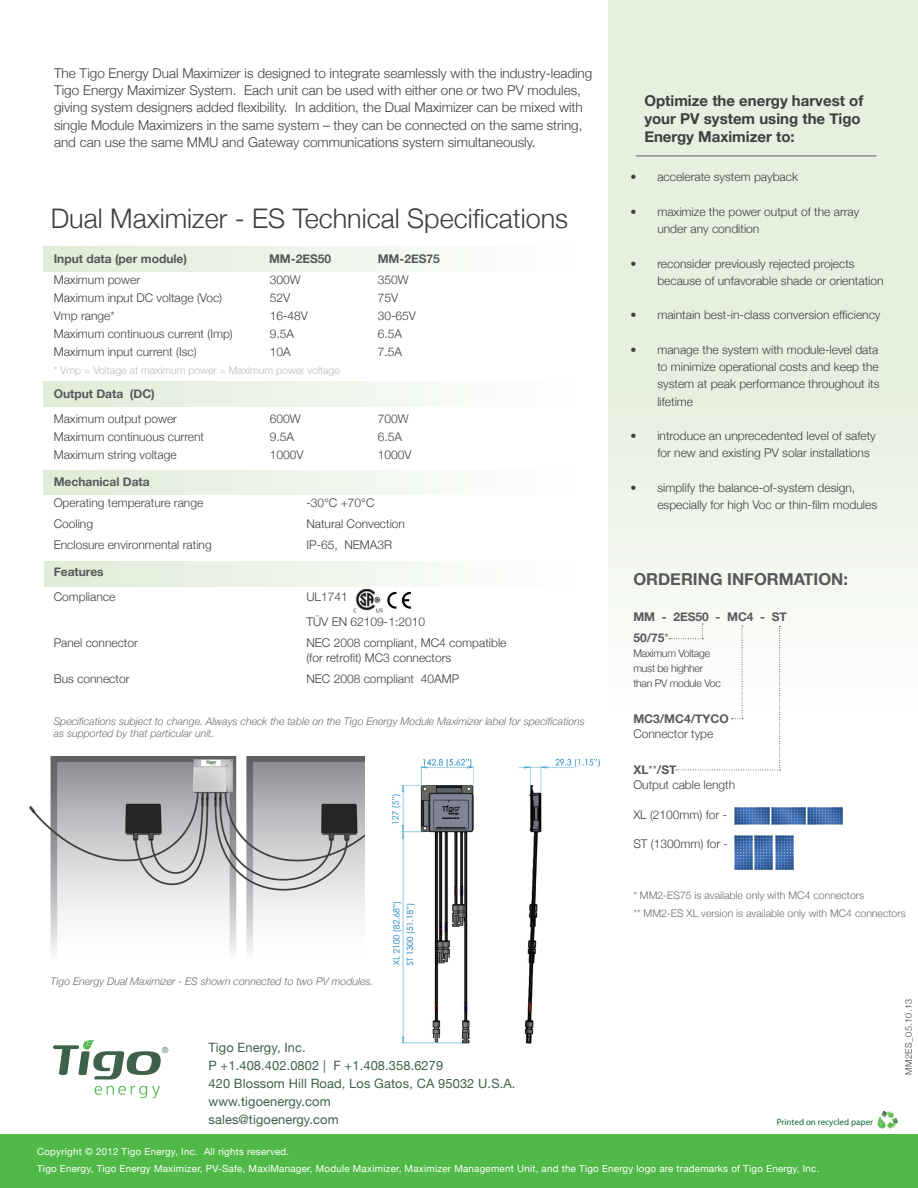
<style>
.page{position:relative;width:918px;height:1188px;background:#fff}
.page>*{position:absolute;margin:0;border:0;box-sizing:border-box;transform-origin:0 0}
.t1{font:300 27px "Helvetica Neue";color:#3e3e3f}
.t2{font:700 16.5px "Helvetica Neue";color:#57585a}
.t3{font:700 15px/18px "Helvetica Neue";color:#3e3e3f}
.t4{font:300 13.5px/17.2px "Helvetica Neue";color:#3e3e3f}
.t5{font:12.9px/18px "Helvetica Neue";letter-spacing:.01em;color:#3d614a}
.t6{font:300 12px/17.2px "Helvetica Neue";color:#3e3e3f}
.t7{font:700 12px/21px "Helvetica Neue";color:#57585a}
.t8{font:italic 300 10.5px/12px "Helvetica Neue";color:#6c6d70}
.t9{font:300 10.5px/18px "Helvetica Neue";color:#6c6d70}
.t10{font:300 10.5px "Helvetica Neue";color:#babbbe}
.t11{font:300 10.5px/15px "Helvetica Neue";letter-spacing:-.025em;color:#3e3e3f}
.t12{font:9.75px/17.2px "Helvetica Neue";letter-spacing:.025em;color:#fff}
.t13{font:9px "Myriad Pro";color:#0c6638}
.t14{font:300 9px "Helvetica Neue";letter-spacing:.05em;color:#3e3e3f}
.s1{font-weight:300;color:#3e3e3f}
.s2{font-weight:700;color:#57585a}
</style>
<div class="page">
<div style="left:608px;top:0;width:310px;height:1140px;background:linear-gradient(to bottom,#e0ecd7,#fff)"></div>
<div style="left:44px;top:247px;width:533px;height:24px;background:linear-gradient(to right,#dfecd6,#fefffe)"></div>
<div style="left:44px;top:382px;width:533px;height:24px;background:linear-gradient(to right,#dfecd6,#fefffe)"></div>
<div style="left:44px;top:471px;width:533px;height:24px;background:linear-gradient(to right,#dfecd6,#fefffe)"></div>
<div style="left:44px;top:562px;width:533px;height:24px;background:linear-gradient(to right,#dfecd6,#fefefe)"></div>
<div style="left:0;top:1134px;width:918px;height:54px;background:#51b948"></div>
<hr style="left:636px;top:155px;width:241px;height:1px;background:#6c6d70">
<img style="left:353px;top:590px;width:30px;height:23px">
<img style="left:387px;top:591px;width:24px;height:18px">
<svg style="left:95px;top:1086px;width:65px;height:12px"></svg>
<svg style="left:53px;top:1040px;width:115px;height:40px"></svg>
<svg style="left:874px;top:1111px;width:24px;height:18px"></svg>
<img style="left:30px;top:757px;width:335px;height:197px">
<img style="left:392px;top:727px;width:223px;height:342px">
<svg style="left:669px;top:624px;width:112px;height:147px"></svg>
<img style="left:735px;top:835px;width:17px;height:35px">
<img style="left:755px;top:835px;width:18px;height:35px">
<img style="left:775px;top:835px;width:18px;height:35px">
<img style="left:735px;top:807px;width:34px;height:18px">
<img style="left:771px;top:807px;width:34px;height:18px">
<img style="left:808px;top:807px;width:34px;height:18px">
<p class="t4" style="left:54px;top:64px;width:540px">The Tigo Energy Dual Maximizer is designed to integrate seamlessly with the industry-leading Tigo Energy Maximizer System. Each unit can be used with either one or two PV modules, giving system designers added flexibility. In addition, the Dual Maximizer can be mixed with single Module Maximizers in the same system – they can be connected on the same string, and can use the same MMU and Gateway communications system simultaneously.</p>
<h1 class="t1" style="left:51px;top:202px;width:519px">Dual Maximizer - ES Technical Specifications</h1>
<p class="t7" style="left:54px;top:248px;width:135px">Input data (per module)</p>
<p class="t7" style="left:269px;top:248px;width:64px">MM-2ES50</p>
<p class="t7" style="left:378px;top:248px;width:64px">MM-2ES75</p>
<p class="t6" style="left:54px;top:271px;width:88px">Maximum power</p>
<p class="t6" style="left:270px;top:271px;width:32px">300W</p>
<p class="t6" style="left:378px;top:271px;width:32px">350W</p>
<p class="t6" style="left:54px;top:289px;width:170px">Maximum input DC voltage (Voc)</p>
<p class="t6" style="left:270px;top:289px;width:22px">52V</p>
<p class="t6" style="left:378px;top:289px;width:22px">75V</p>
<p class="t6" style="left:54px;top:307px;width:62px">Vmp range*</p>
<p class="t6" style="left:270px;top:307px;width:40px">16-48V</p>
<p class="t6" style="left:378px;top:307px;width:40px">30-65V</p>
<p class="t6" style="left:54px;top:325px;width:181px">Maximum continuous current (Imp)</p>
<p class="t6" style="left:270px;top:325px;width:26px">9.5A</p>
<p class="t6" style="left:378px;top:325px;width:26px">6.5A</p>
<p class="t6" style="left:54px;top:343px;width:144px">Maximum input current (Isc)</p>
<p class="t6" style="left:270px;top:343px;width:22px">10A</p>
<p class="t6" style="left:378px;top:343px;width:26px">7.5A</p>
<p class="t10" style="left:54px;top:364px;width:288px">* Vmp = Voltage at maximum power = Maximum power voltage</p>
<p class="t7" style="left:54px;top:383px;width:103px">Output Data (DC)</p>
<p class="t6" style="left:54px;top:410px;width:125px">Maximum output power</p>
<p class="t6" style="left:270px;top:410px;width:32px">600W</p>
<p class="t6" style="left:378px;top:410px;width:32px">700W</p>
<p class="t6" style="left:54px;top:428px;width:152px">Maximum continuous current</p>
<p class="t6" style="left:270px;top:428px;width:26px">9.5A</p>
<p class="t6" style="left:378px;top:428px;width:26px">6.5A</p>
<p class="t6" style="left:54px;top:446px;width:124px">Maximum string voltage</p>
<p class="t6" style="left:270px;top:446px;width:35px">1000V</p>
<p class="t6" style="left:378px;top:446px;width:35px">1000V</p>
<p class="t7" style="left:54px;top:471px;width:97px">Mechanical Data</p>
<p class="t6" style="left:54px;top:494px;width:151px">Operating temperature range</p>
<p class="t6" style="left:306px;top:494px;width:70px">-30°C +70°C</p>
<p class="t6" style="left:54px;top:515px;width:41px">Cooling</p>
<p class="t6" style="left:306px;top:515px;width:100px">Natural Convection</p>
<p class="t6" style="left:54px;top:536px;width:160px">Enclosure environmental rating</p>
<p class="t6" style="left:306px;top:536px;width:87px">IP-65, NEMA3R</p>
<p class="t7" style="left:54px;top:561px;width:52px">Features</p>
<p class="t6" style="left:54px;top:588px;width:63px">Compliance</p>
<p class="t6" style="left:306px;top:584px;width:120px;line-height:25.2px">UL1741<br>TÜV EN 62109-1:2010</p>
<p class="t6" style="left:54px;top:634px;width:86px">Panel connector</p>
<p class="t6" style="left:306px;top:635px;width:202px;line-height:15px">NEC 2008 compliant, MC4 compatible (for retrofit) MC3 connectors</p>
<p class="t6" style="left:54px;top:670px;width:77px">Bus connector</p>
<p class="t6" style="left:306px;top:670px;width:154px">NEC 2008 compliant 40AMP</p>
<p class="t8" style="left:54px;top:716px;width:533px">Specifications subject to change. Always check the table on the Tigo Energy Module Maximizer label for specifications as supported by that particular unit.</p>
<p class="t8" style="left:51px;top:975px;width:324px">Tigo Energy Dual Maximizer - ES shown connected to two PV modules.</p>
<p class="t5" style="left:208px;top:1038px;width:308px">Tigo Energy, Inc.<br>P +1.408.402.0802 | F +1.408.358.6279<br>420 Blossom Hill Road, Los Gatos, CA 95032 U.S.A. www.tigoenergy.com<br>sales@tigoenergy.com</p>
<p class="t3" style="left:644px;top:91px;width:221px">Optimize the energy harvest of your PV system using the Tigo<br>Energy Maximizer to:</p>
<p class="t6" style="left:630px;top:168px;width:169px">• accelerate system payback</p>
<p class="t6" style="left:657px;top:203px;width:204px;text-indent:-27px">• maximize the power output of the array under any condition</p>
<p class="t6" style="left:657px;top:255px;width:228px;text-indent:-27px">• reconsider previously rejected projects because of unfavorable shade or orientation</p>
<p class="t6" style="left:630px;top:306px;width:252px">• maintain best-in-class conversion efficiency</p>
<p class="t6" style="left:657px;top:341px;width:224px;text-align:justify;text-indent:-27px">• manage the system with module-level data to minimize operational costs and keep the system at peak performance throughout its lifetime</p>
<p class="t6" style="left:657px;top:427px;width:220px;text-indent:-27px">• introduce an unprecedented level of safety for new and existing PV solar installations</p>
<p class="t6" style="left:657px;top:479px;width:221px;text-indent:-27px">• simplify the balance-of-system design, especially for high Voc or thin-film modules</p>
<h2 class="t2" style="left:633px;top:569px;width:216px">ORDERING INFORMATION:</h2>
<p class="t7" style="left:633px;top:606px;width:155px">MM - 2ES50 - MC4 - ST<br>50/75<span class="s1">*</span></p>
<p class="t11" style="left:633px;top:646px;width:89px">Maximum Voltage must be highher than PV module Voc</p>
<p class="t7" style="left:633px;top:708px;width:97px">MC3/MC4/TYCO</p>
<p class="t6" style="left:633px;top:725px;width:82px">Connector type</p>
<p class="t6" style="left:633px;top:762px;width:103px;line-height:15px"><span class="s2">XL</span>**<span class="s2">/ST<br></span>Output cable length</p>
<p class="t6" style="left:633px;top:806px;width:95px">XL (2100mm) for -</p>
<p class="t6" style="left:633px;top:835px;width:96px">ST (1300mm) for -</p>
<p class="t9" style="left:633px;top:886px;width:274px">* MM2-ES75 is available only with MC4 connectors<br>** MM2-ES XL version is available only with MC4 connectors</p>
<p class="t13" style="left:777px;top:1116px;width:98px">Printed on recycled paper</p>
<p class="t14" style="left:903px;top:1075px;width:78px;rotate:-90deg">MM2ES_05.10.13</p>
<p class="t12" style="left:37px;top:1142px;width:784px">Copyright © 2012 Tigo Energy, Inc. All rights reserved.<br>Tigo Energy, Tigo Energy Maximizer, PV-Safe, MaxiManager, Module Maximizer, Maximizer Management Unit, and the Tigo Energy logo are trademarks of Tigo Energy, Inc.</p>
</div>
